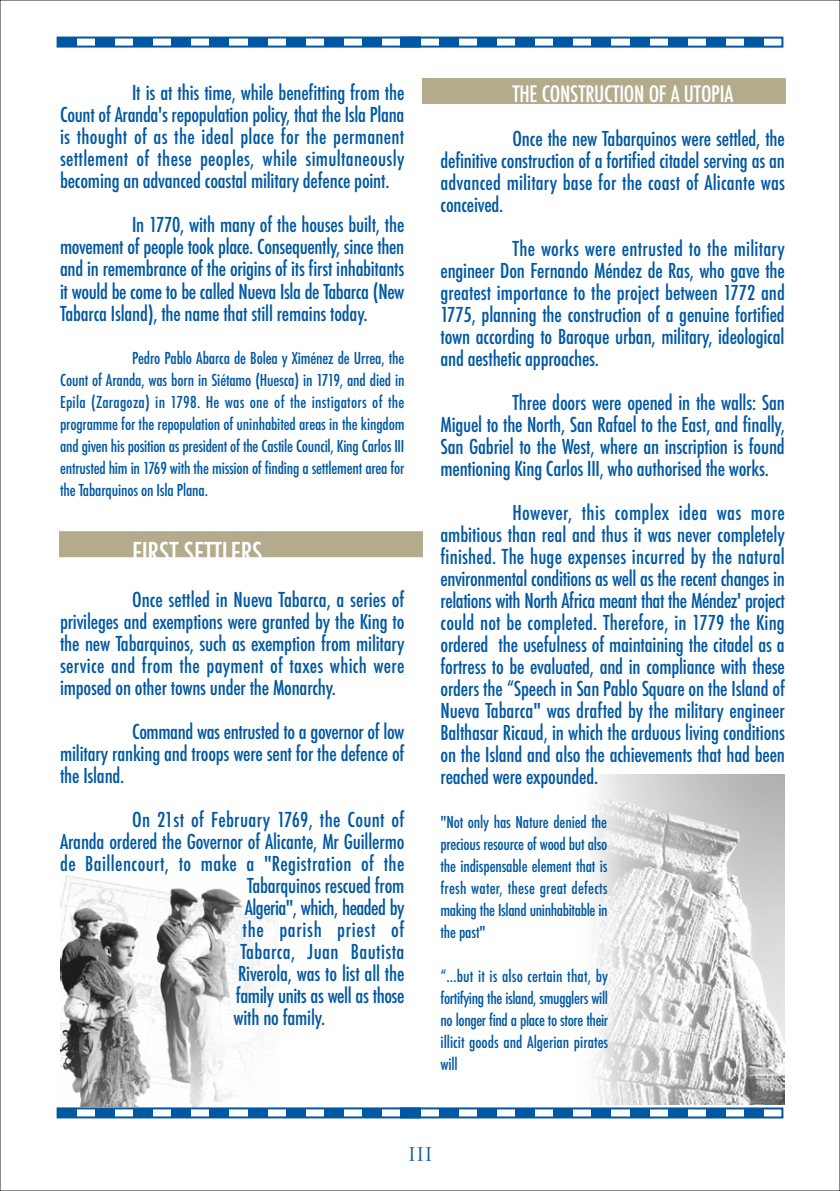
<style>
.page{position:relative;width:840px;height:1191px;background:#fff}
.page>*{position:absolute;margin:0;border:0;box-sizing:border-box;transform-origin:0 0}
.t1{font:500 condensed 28px "Futura";letter-spacing:-.01em;color:#fff}
.t2{font:500 condensed 22px "Futura";letter-spacing:-.01em;color:#fff}
.t3{font:500 condensed 20px/22px "Futura";letter-spacing:-.01em;color:#0058a2;text-align:justify}
.t4{font:500 condensed 20px "Futura";letter-spacing:.02em;color:#0058a2}
.t5{font:500 condensed 20px "Futura";letter-spacing:.015em;color:#0058a2}
.t6{font:500 condensed 20px "Futura";letter-spacing:.035em;color:#0058a2}
.t7{font:20px "Charlemagne Std";color:#0058a2}
.t8{font:500 condensed 16px/22px "Futura";letter-spacing:-.01em;color:#0058a2;text-align:justify}
</style>
<div class="page">
<div style="left:422px;top:78px;width:363px;height:26px;background:#b3ab8c"></div>
<div style="left:59px;top:531px;width:363px;height:26px;background:#b3ab8c;border:2px solid #b3ab8c"></div>
<img style="left:593px;top:774px;width:191px;height:330px">
<img style="left:60px;top:875px;width:219px;height:231px">
<div style="left:57px;top:37px;width:363px;height:11px;background:#fff;border:2px solid #0058a2"></div>
<div style="left:58px;top:38px;width:19px;height:9px;background:#0058a2"></div>
<div style="left:96px;top:38px;width:19px;height:9px;background:#0058a2"></div>
<div style="left:134px;top:38px;width:19px;height:9px;background:#0058a2"></div>
<div style="left:172px;top:38px;width:19px;height:9px;background:#0058a2"></div>
<div style="left:210px;top:38px;width:19px;height:9px;background:#0058a2"></div>
<div style="left:248px;top:38px;width:19px;height:9px;background:#0058a2"></div>
<div style="left:286px;top:38px;width:19px;height:9px;background:#0058a2"></div>
<div style="left:324px;top:38px;width:19px;height:9px;background:#0058a2"></div>
<div style="left:362px;top:38px;width:19px;height:9px;background:#0058a2"></div>
<div style="left:400px;top:37px;width:383px;height:11px;border:2px solid #0058a2"></div>
<div style="left:401px;top:38px;width:19px;height:9px;background:#0058a2"></div>
<div style="left:439px;top:38px;width:19px;height:9px;background:#0058a2"></div>
<div style="left:477px;top:38px;width:19px;height:9px;background:#0058a2"></div>
<div style="left:515px;top:38px;width:19px;height:9px;background:#0058a2"></div>
<div style="left:553px;top:38px;width:19px;height:9px;background:#0058a2"></div>
<div style="left:591px;top:38px;width:19px;height:9px;background:#0058a2"></div>
<div style="left:629px;top:38px;width:19px;height:9px;background:#0058a2"></div>
<div style="left:667px;top:38px;width:19px;height:9px;background:#0058a2"></div>
<div style="left:705px;top:38px;width:19px;height:9px;background:#0058a2"></div>
<div style="left:743px;top:38px;width:19px;height:9px;background:#0058a2"></div>
<div style="left:57px;top:1107px;width:363px;height:11px;background:#fff;border:2px solid #0058a2"></div>
<div style="left:58px;top:1108px;width:19px;height:9px;background:#0058a2"></div>
<div style="left:96px;top:1108px;width:19px;height:9px;background:#0058a2"></div>
<div style="left:134px;top:1108px;width:19px;height:9px;background:#0058a2"></div>
<div style="left:172px;top:1108px;width:19px;height:9px;background:#0058a2"></div>
<div style="left:210px;top:1108px;width:19px;height:9px;background:#0058a2"></div>
<div style="left:248px;top:1108px;width:19px;height:9px;background:#0058a2"></div>
<div style="left:286px;top:1108px;width:19px;height:9px;background:#0058a2"></div>
<div style="left:324px;top:1108px;width:19px;height:9px;background:#0058a2"></div>
<div style="left:362px;top:1108px;width:19px;height:9px;background:#0058a2"></div>
<div style="left:400px;top:1107px;width:383px;height:11px;border:2px solid #0058a2"></div>
<div style="left:401px;top:1108px;width:19px;height:9px;background:#0058a2"></div>
<div style="left:439px;top:1108px;width:19px;height:9px;background:#0058a2"></div>
<div style="left:477px;top:1108px;width:19px;height:9px;background:#0058a2"></div>
<div style="left:515px;top:1108px;width:19px;height:9px;background:#0058a2"></div>
<div style="left:553px;top:1108px;width:19px;height:9px;background:#0058a2"></div>
<div style="left:591px;top:1108px;width:19px;height:9px;background:#0058a2"></div>
<div style="left:629px;top:1108px;width:19px;height:9px;background:#0058a2"></div>
<div style="left:667px;top:1108px;width:19px;height:9px;background:#0058a2"></div>
<div style="left:705px;top:1108px;width:19px;height:9px;background:#0058a2"></div>
<div style="left:743px;top:1108px;width:19px;height:9px;background:#0058a2"></div>
<p class="t3" style="left:60px;top:82px;width:346px;text-indent:72px">It is at this time, while benefitting from the Count of Aranda's repopulation policy, that the Isla Plana is thought of as the ideal place for the permanent settlement of these peoples, while simultaneously becoming an advanced coastal military defence point.</p>
<p class="t3" style="left:60px;top:214px;width:346px;text-indent:72px">In 1770, with many of the houses built, the movement of people took place. Consequently, since then and in remembrance of the origins of its first inhabitants it would be come to be called Nueva Isla de Tabarca (New Tabarca Island), the name that still remains today.</p>
<p class="t8" style="left:60px;top:347px;width:346px;text-indent:72px">Pedro Pablo Abarca de Bolea y Ximénez de Urrea, the Count of Aranda, was born in Siétamo (Huesca) in 1719, and died in Epila (Zaragoza) in 1798. He was one of the instigators of the programme for the repopulation of uninhabited areas in the kingdom and given his position as president of the Castile Council, King Carlos III entrusted him in 1769 with the mission of finding a settlement area for the Tabarquinos on Isla Plana.</p>
<h1 class="t1" style="left:132px;top:534px;width:132px">FIRST SETTLERS</h1>
<p class="t3" style="left:60px;top:588px;width:346px;text-indent:72px">Once settled in Nueva Tabarca, a series of privileges and exemptions were granted by the King to the new Tabarquinos, such as exemption from military service and from the payment of taxes which were imposed on other towns under the Monarchy.</p>
<p class="t3" style="left:60px;top:720px;width:346px;text-indent:72px">Command was entrusted to a governor of low military ranking and troops were sent for the defence of the Island.</p>
<p class="t5" style="left:132px;top:806px;width:274px">On 21st of February 1769, the Count of</p>
<p class="t3" style="left:60px;top:830px;width:345px">Aranda ordered the Governor of Alicante, Mr Guillermo</p>
<p class="t4" style="left:60px;top:850px;width:346px">de Baillencourt, to make a "Registration of the</p>
<p class="t3" style="left:247px;top:874px;width:159px">Tabarquinos rescued from</p>
<p class="t3" style="left:245px;top:896px;width:161px">Algeria", which, headed by</p>
<p class="t6" style="left:242px;top:916px;width:163px">the parish priest of</p>
<p class="t4" style="left:240px;top:938px;width:165px">Tabarca, Juan Bautista</p>
<p class="t3" style="left:238px;top:962px;width:168px">Riverola, was to list all the</p>
<p class="t3" style="left:236px;top:984px;width:170px">family units as well as those</p>
<p class="t3" style="left:233px;top:1006px;width:93px">with no family.</p>
<p class="t2" style="left:512px;top:80px;width:222px">THE CONSTRUCTION OF A UTOPIA</p>
<p class="t3" style="left:440px;top:128px;width:346px;text-indent:72px">Once the new Tabarquinos were settled, the definitive construction of a fortified citadel serving as an advanced military base for the coast of Alicante was conceived.</p>
<p class="t3" style="left:440px;top:238px;width:346px;text-indent:72px">The works were entrusted to the military engineer Don Fernando Méndez de Ras, who gave the greatest importance to the project between 1772 and 1775, planning the construction of a genuine fortified town according to Baroque urban, military, ideological and aesthetic approaches.</p>
<p class="t3" style="left:440px;top:392px;width:346px;text-indent:72px">Three doors were opened in the walls: San Miguel to the North, San Rafael to the East, and finally, San Gabriel to the West, where an inscription is found mentioning King Carlos III, who authorised the works.</p>
<p class="t3" style="left:440px;top:502px;width:346px;text-indent:72px">However, this complex idea was more ambitious than real and thus it was never completely finished. The huge expenses incurred by the natural environmental conditions as well as the recent changes in relations with North Africa meant that the Méndez' project could not be completed. Therefore, in 1779 the King ordered the usefulness of maintaining the citadel as a fortress to be evaluated, and in compliance with these orders the “Speech in San Pablo Square on the Island of Nueva Tabarca" was drafted by the military engineer Balthasar Ricaud, in which the arduous living conditions on the Island and also the achievements that had been reached were expounded.</p>
<p class="t8" style="left:440px;top:811px;width:169px">"Not only has Nature denied the precious resource of wood but also the indispensable element that is fresh water, these great defects making the Island uninhabitable in the past"</p>
<p class="t8" style="left:440px;top:965px;width:169px">“…but it is also certain that, by fortifying the island, smugglers will no longer find a place to store their illicit goods and Algerian pirates will</p>
<p class="t7" style="left:407px;top:1143px;width:27px">III</p>
</div>
